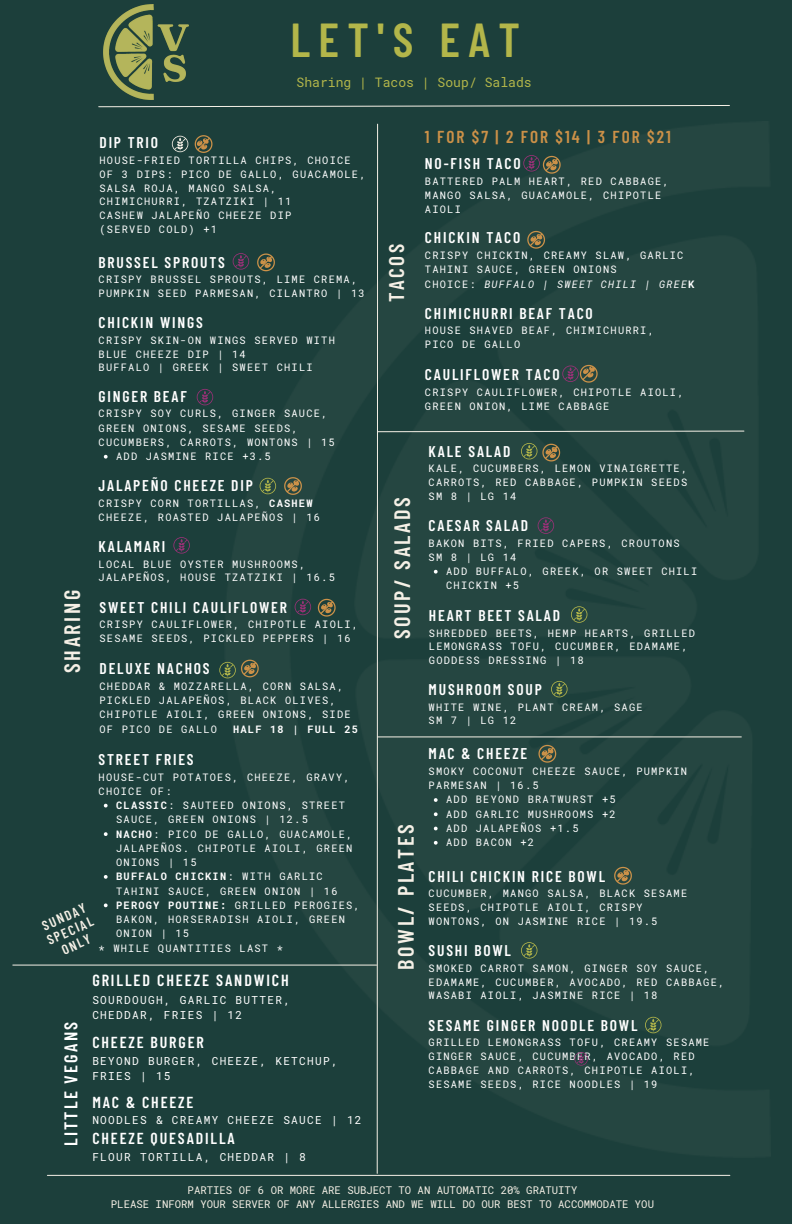
<style>
.page{position:relative;width:792px;height:1224px;background:#1c3f3b}
.page>*{position:absolute;margin:0;border:0;box-sizing:border-box;transform-origin:0 0}
.t1{font:600 47.6px "Barlow Condensed";letter-spacing:.175em;color:#b3b64a}
.t2{font:600 22.3px "Barlow Condensed";letter-spacing:.115em;color:#f5f0e6}
.t3{font:600 21.3px "Barlow Condensed";letter-spacing:.115em;color:#f5f0e6}
.t4{font:600 18.4px "Barlow Condensed";letter-spacing:.115em;color:#fff}
.t5{font:600 17.3px "Barlow Condensed";letter-spacing:.115em;color:#cc9148}
.t6{font:600 16.1px "Barlow Condensed";letter-spacing:.115em;color:#fff}
.t7{font:600 15.9px "Barlow Condensed";letter-spacing:.115em;color:#fff}
.t8{font:600 15.5px "Barlow Condensed";letter-spacing:.115em;color:#fff}
.t9{font:600 13.7px "Barlow Condensed";color:#f5f0e6}
.t10{font:13.1px "Roboto Mono";color:#b3b64a}
.t11{font:11.1px/15px "Roboto Mono";letter-spacing:.115em;color:#fff}
.t12{font:10.7px "Roboto Mono";color:#f5f0e6}
.t13{font:10.4px/13.8px "Roboto Mono";letter-spacing:.115em;color:#fff}
.t14{font:italic 10.4px "Roboto Mono";letter-spacing:.12em;color:#fff}
.t15{font:700 10.4px "Roboto Mono";letter-spacing:.115em;color:#fff}
.s1{font-weight:700}
.s2{font-style:normal}
.s3{font-weight:700;font-style:normal}
</style>
<div class="page">
<svg style="left:98px;top:105px;width:632px;height:2px"></svg>
<hr style="left:47px;top:1175px;width:683px;height:1px;background:#f5f0e6">
<hr style="left:13px;top:965px;width:364px;height:1px;background:#f5f0e6">
<img style="left:104px;top:4px;width:84px;height:96px">
<svg style="left:104px;top:455px;width:4px;height:4px"></svg>
<svg style="left:295px;top:599px;width:16px;height:16px"></svg>
<svg style="left:173px;top:537px;width:17px;height:17px"></svg>
<svg style="left:260px;top:478px;width:16px;height:16px"></svg>
<svg style="left:197px;top:389px;width:16px;height:16px"></svg>
<svg style="left:233px;top:253px;width:16px;height:17px"></svg>
<svg style="left:257px;top:254px;width:18px;height:17px"></svg>
<svg style="left:284px;top:477px;width:18px;height:18px"></svg>
<svg style="left:318px;top:599px;width:18px;height:18px"></svg>
<svg style="left:219px;top:660px;width:40px;height:18px"></svg>
<svg style="left:104px;top:804px;width:4px;height:4px"></svg>
<svg style="left:104px;top:832px;width:4px;height:4px"></svg>
<svg style="left:104px;top:875px;width:4px;height:4px"></svg>
<svg style="left:104px;top:904px;width:4px;height:3px"></svg>
<svg style="left:172px;top:136px;width:16px;height:16px"></svg>
<svg style="left:195px;top:135px;width:17px;height:18px"></svg>
<svg style="left:376px;top:123px;width:369px;height:1051px"></svg>
<p class="t1" style="left:290px;top:10px;width:231px">LET'S EAT</p>
<p class="t10" style="left:297px;top:74px;width:237px">Sharing | Tacos | Soup/ Salads</p>
<p class="t8" style="left:100px;top:133px;width:60px">DIP TRIO</p>
<p class="t13" style="left:100px;top:153px;width:268px">HOUSE-FRIED TORTILLA CHIPS, CHOICE<br>OF 3 DIPS: PICO DE GALLO, GUACAMOLE,<br>SALSA ROJA, MANGO SALSA,<br>CHIMICHURRI, TZATZIKI | 11</p>
<p class="t13" style="left:100px;top:208px;width:193px">CASHEW JALAPEÑO CHEEZE DIP</p>
<p class="t13" style="left:100px;top:222px;width:119px">(SERVED COLD) +1</p>
<p class="t8" style="left:99px;top:252px;width:128px">BRUSSEL SPROUTS</p>
<p class="t13" style="left:99px;top:273px;width:268px">CRISPY BRUSSEL SPROUTS, LIME CREMA,<br>PUMPKIN SEED PARMESAN, CILANTRO | 13</p>
<p class="t8" style="left:99px;top:313px;width:106px">CHICKIN WINGS</p>
<p class="t13" style="left:99px;top:333px;width:238px">CRISPY SKIN-ON WINGS SERVED WITH<br>BLUE CHEEZE DIP | 14</p>
<p class="t13" style="left:99px;top:361px;width:216px">BUFFALO | GREEK | SWEET CHILI</p>
<p class="t8" style="left:99px;top:386px;width:90px">GINGER BEAF</p>
<p class="t13" style="left:99px;top:406px;width:238px;line-height:14.2px">CRISPY SOY CURLS, GINGER SAUCE,<br>GREEN ONIONS, SESAME SEEDS,<br>CUCUMBERS, CARROTS, WONTONS | 15</p>
<p class="t13" style="left:116px;top:449px;width:156px">ADD JASMINE RICE +3.5</p>
<p class="t2" style="left:58px;top:673px;width:84px;rotate:-90deg">SHARING</p>
<p class="t8" style="left:99px;top:476px;width:156px">JALAPEÑO CHEEZE DIP</p>
<p class="t13" style="left:99px;top:496px;width:223px;line-height:14.2px">CRISPY CORN TORTILLAS, <span class="s1">CASHEW<br></span>CHEEZE, ROASTED JALAPEÑOS | 16</p>
<p class="t8" style="left:99px;top:536px;width:68px">KALAMARI</p>
<p class="t13" style="left:99px;top:557px;width:238px">LOCAL BLUE OYSTER MUSHROOMS,<br>JALAPEÑOS, HOUSE TZATZIKI | 16.5</p>
<p class="t8" style="left:100px;top:597px;width:189px">SWEET CHILI CAULIFLOWER</p>
<p class="t13" style="left:100px;top:617px;width:260px">CRISPY CAULIFLOWER, CHIPOTLE AIOLI,<br>SESAME SEEDS, PICKLED PEPPERS | 16</p>
<p class="t8" style="left:100px;top:659px;width:112px">DELUXE NACHOS</p>
<p class="t13" style="left:100px;top:679px;width:253px;line-height:14.2px">CHEDDAR &amp; MOZZARELLA, CORN SALSA,<br>PICKLED JALAPEÑOS, BLACK OLIVES,<br>CHIPOTLE AIOLI, GREEN ONIONS, SIDE<br>OF PICO DE GALLO</p>
<p class="t15" style="left:233px;top:722px;width:126px">HALF 18 | FULL 25</p>
<p class="t8" style="left:99px;top:749px;width:97px">STREET FRIES</p>
<p class="t13" style="left:99px;top:769px;width:253px;line-height:14.2px">HOUSE-CUT POTATOES, CHEEZE, GRAVY,<br>CHOICE OF:</p>
<p class="t13" style="left:116px;top:798px;width:230px;line-height:14.2px"><span class="s1">CLASSIC</span>: SAUTEED ONIONS, STREET<br>SAUCE, GREEN ONIONS | 12.5</p>
<p class="t13" style="left:116px;top:826px;width:238px;line-height:14.2px;text-align:justify"><span class="s1">NACHO</span>: PICO DE GALLO, GUACAMOLE, JALAPEÑOS. CHIPOTLE AIOLI, GREEN ONIONS | 15</p>
<p class="t13" style="left:116px;top:869px;width:223px;line-height:14.2px"><span class="s1">BUFFALO CHICKIN</span>: WITH GARLIC<br>TAHINI SAUCE, GREEN ONION | 16</p>
<p class="t13" style="left:116px;top:898px;width:245px;line-height:14.2px"><span class="s1">PEROGY POUTINE:</span> GRILLED PEROGIES,<br>BAKON, HORSERADISH AIOLI, GREEN<br>ONION | 15</p>
<p class="t9" style="left:39px;top:918px;width:48px;rotate:-24deg">SUNDAY</p>
<p class="t9" style="left:44px;top:932px;width:51px;rotate:-24deg">SPECIAL</p>
<p class="t9" style="left:59px;top:942px;width:32px;rotate:-24deg">ONLY</p>
<p class="t13" style="left:99px;top:941px;width:186px">* WHILE QUANTITIES LAST *</p>
<p class="t4" style="left:59px;top:1146px;width:126px;rotate:-90deg">LITTLE VEGANS</p>
<p class="t6" style="left:92px;top:970px;width:198px">GRILLED CHEEZE SANDWICH</p>
<p class="t11" style="left:92px;top:992px;width:199px">SOURDOUGH, GARLIC BUTTER,<br>CHEDDAR, FRIES | 12</p>
<p class="t7" style="left:92px;top:1032px;width:113px">CHEEZE BURGER</p>
<p class="t11" style="left:92px;top:1053px;width:247px">BEYOND BURGER, CHEEZE, KETCHUP,<br>FRIES | 15</p>
<p class="t7" style="left:92px;top:1092px;width:103px">MAC &amp; CHEEZE</p>
<p class="t11" style="left:92px;top:1112px;width:271px">NOODLES &amp; CREAMY CHEEZE SAUCE | 12</p>
<p class="t7" style="left:92px;top:1128px;width:144px">CHEEZE QUESADILLA</p>
<p class="t11" style="left:92px;top:1149px;width:215px">FLOUR TORTILLA, CHEDDAR | 8</p>
<p class="t3" style="left:383px;top:302px;width:60px;rotate:-90deg">TACOS</p>
<p class="t5" style="left:425px;top:126px;width:247px">1 FOR $7 | 2 FOR $14 | 3 FOR $21</p>
<p class="t8" style="left:425px;top:154px;width:97px">NO-FISH TACO</p>
<p class="t13" style="left:425px;top:174px;width:245px">BATTERED PALM HEART, RED CABBAGE,<br>MANGO SALSA, GUACAMOLE, CHIPOTLE<br>AIOLI</p>
<p class="t8" style="left:425px;top:228px;width:97px">CHICKIN TACO</p>
<p class="t13" style="left:425px;top:248px;width:260px;line-height:14.2px">CRISPY CHICKIN, CREAMY SLAW, GARLIC<br>TAHINI SAUCE, GREEN ONIONS</p>
<p class="t14" style="left:425px;top:277px;width:271px"><span class="s2">CHOICE:</span> BUFFALO | SWEET CHILI | GREE<span class="s3">K</span></p>
<p class="t8" style="left:425px;top:303px;width:169px">CHIMICHURRI BEAF TACO</p>
<p class="t13" style="left:425px;top:323px;width:230px">HOUSE SHAVED BEAF, CHIMICHURRI,<br>PICO DE GALLO</p>
<p class="t8" style="left:425px;top:365px;width:136px">CAULIFLOWER TACO</p>
<p class="t13" style="left:425px;top:385px;width:260px">CRISPY CAULIFLOWER, CHIPOTLE AIOLI,<br>GREEN ONION, LIME CABBAGE</p>
<p class="t2" style="left:388px;top:639px;width:143px;rotate:-90deg">SOUP/ SALADS</p>
<p class="t2" style="left:391px;top:970px;width:147px;rotate:-90deg">BOWL/ PLATES</p>
<p class="t8" style="left:429px;top:441px;width:83px">KALE SALAD</p>
<p class="t13" style="left:429px;top:461px;width:260px">KALE, CUCUMBERS, LEMON VINAIGRETTE,<br>CARROTS, RED CABBAGE, PUMPKIN SEEDS</p>
<p class="t13" style="left:429px;top:489px;width:89px">SM8|LG14</p>
<p class="t8" style="left:429px;top:515px;width:101px">CAESAR SALAD</p>
<p class="t13" style="left:429px;top:536px;width:253px">BAKON BITS, FRIED CAPERS, CROUTONS</p>
<p class="t13" style="left:429px;top:550px;width:89px">SM8|LG14</p>
<p class="t13" style="left:446px;top:564px;width:253px;line-height:14.2px">ADD BUFFALO, GREEK, OR SWEET CHILI<br>CHICKIN +5</p>
<p class="t8" style="left:429px;top:606px;width:133px">HEART BEET SALAD</p>
<p class="t13" style="left:429px;top:626px;width:268px">SHREDDED BEETS, HEMP HEARTS, GRILLED<br>LEMONGRASS TOFU, CUCUMBER, EDAMAME,<br>GODDESS DRESSING | 18</p>
<p class="t8" style="left:429px;top:680px;width:115px">MUSHROOM SOUP</p>
<p class="t13" style="left:429px;top:700px;width:216px">WHITE WINE, PLANT CREAM, SAGE</p>
<p class="t13" style="left:429px;top:713px;width:89px">SM7|LG12</p>
<p class="t8" style="left:429px;top:744px;width:100px">MAC &amp; CHEEZE</p>
<p class="t13" style="left:429px;top:764px;width:260px;line-height:14.2px">SMOKY COCONUT CHEEZE SAUCE, PUMPKIN<br>PARMESAN | 16.5</p>
<p class="t13" style="left:446px;top:792px;width:171px">ADD BEYOND BRATWURST +5</p>
<p class="t13" style="left:446px;top:807px;width:171px">ADD GARLIC MUSHROOMS +2</p>
<p class="t13" style="left:446px;top:821px;width:134px">ADD JALAPEÑOS +1.5</p>
<p class="t13" style="left:446px;top:835px;width:89px">ADD BACON +2</p>
<p class="t8" style="left:429px;top:866px;width:178px">CHILI CHICKIN RICE BOWL</p>
<p class="t13" style="left:429px;top:886px;width:260px">CUCUMBER, MANGO SALSA, BLACK SESAME<br>SEEDS, CHIPOTLE AIOLI, CRISPY<br>WONTONS, ON JASMINE RICE | 19.5</p>
<p class="t8" style="left:429px;top:941px;width:84px">SUSHI BOWL</p>
<p class="t13" style="left:429px;top:961px;width:297px">SMOKED CARROT SAMON, GINGER SOY SAUCE,<br>EDAMAME, CUCUMBER, AVOCADO, RED CABBAGE,<br>WASABI AIOLI, JASMINE RICE | 18</p>
<p class="t8" style="left:429px;top:1015px;width:210px">SESAME GINGER NOODLE BOWL</p>
<p class="t13" style="left:429px;top:1035px;width:282px">GRILLED LEMONGRASS TOFU, CREAMY SESAME GINGER SAUCE, CUCUMBER, AVOCADO, RED CABBAGE AND CARROTS, CHIPOTLE AIOLI, SESAME SEEDS, RICE NOODLES | 19</p>
<p class="t12" style="left:188px;top:1183px;width:391px">PARTIES OF 6 OR MORE ARE SUBJECT TO AN AUTOMATIC 20% GRATUITY</p>
<p class="t12" style="left:111px;top:1197px;width:545px">PLEASE INFORM YOUR SERVER OF ANY ALLERGIES AND WE WILL DO OUR BEST TO ACCOMMODATE YOU</p>
</div>
